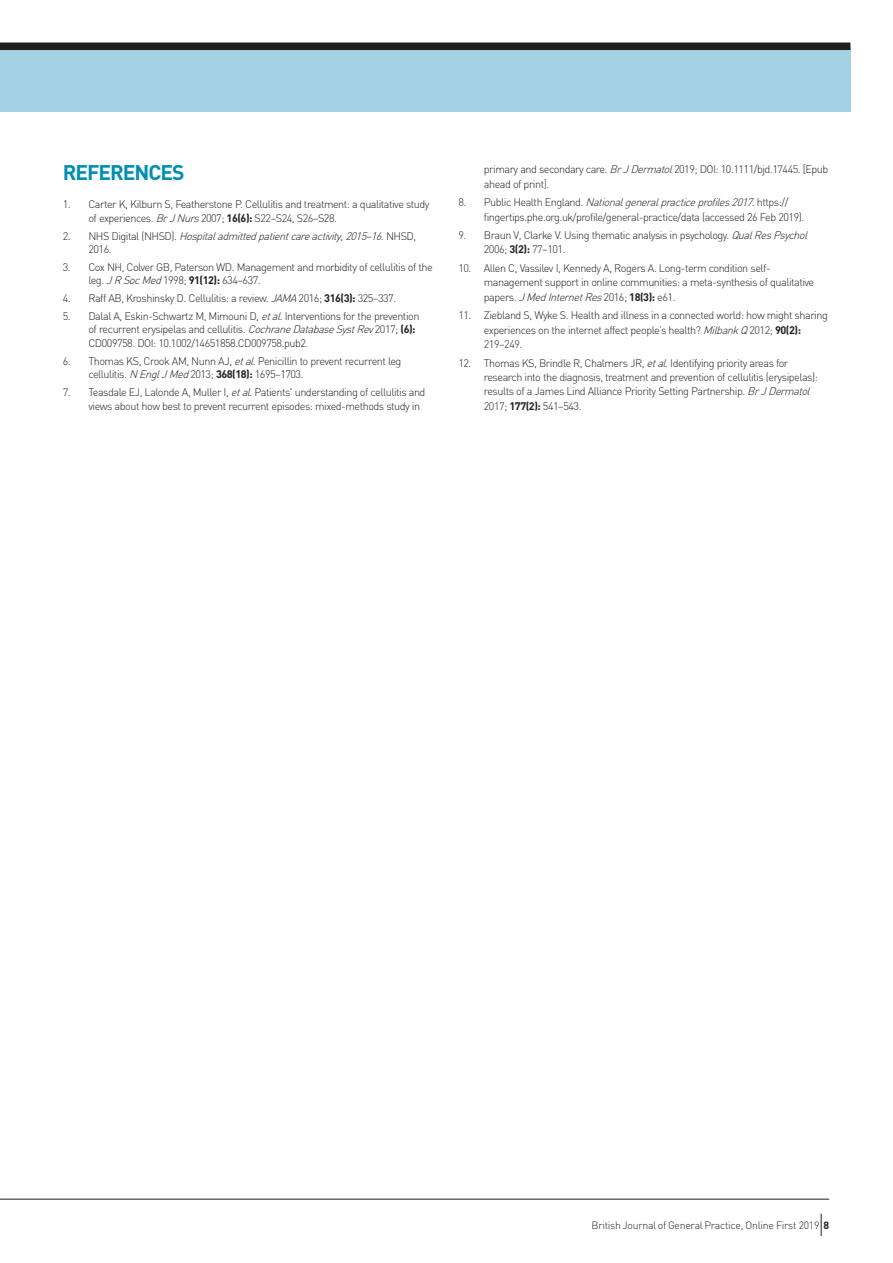
<style>
.page{position:relative;width:893px;height:1263px;background:#fff}
.page>*{position:absolute;margin:0;border:0;box-sizing:border-box;transform-origin:0 0}
.Reference_Head{font:700 21px "DIN";letter-spacing:-.05em;color:#008fb3}
.Reference_Copy{font:300 10.8px/14.4px "DIN";letter-spacing:-.045em;color:#231f20}
.Reference_Copy-2{font:italic 300 10.8px/13.5px "DIN";color:#231f20}
.t1{font:300 10.5px "DIN";letter-spacing:-.025em;color:#231f20}
.s1{font-style:italic}
.s2{font-weight:700}
.s3{font-style:normal}
</style>
<div class="page">
<div style="left:0;top:48px;width:850px;height:64px;background:#a2d2e3"></div>
<div style="left:0;top:43px;width:850px;height:7px;background:#231f20"></div>
<hr style="left:0;top:1199px;width:829px;height:1px;background:#231f20">
<svg style="left:821px;top:1213px;width:1px;height:23px"></svg>
<p class="Reference_Head" style="left:63px;top:159px;width:123px">REFERENCES</p>
<p class="Reference_Copy" style="left:88px;top:198px;width:343px;line-height:13.5px;text-indent:-26px">1. Carter K, Kilburn S, Featherstone P. Cellulitis and treatment: a qualitative study of experiences. <span class="s1">BrJNurs</span>2007; <span class="s2">16(6):</span> S22–S24, S26–S28.</p>
<p class="Reference_Copy-2" style="left:88px;top:229px;width:329px;text-indent:-26px"><span class="s3">2 . N H S D i g i t a l ( N H S D ) .</span> Hospitaladmittedpatientcareactivity,2015–16<span class="s3">. N H S D ,<br>2016.</span></p>
<p class="Reference_Copy" style="left:88px;top:260px;width:346px;line-height:13.5px;text-indent:-26px">3. Cox NH, Colver GB, Paterson WD. Management and morbidity of cellulitis of the leg. <span class="s1">JRSocMed</span>1998; <span class="s2">91(12):</span> 634–637.</p>
<p class="Reference_Copy" style="left:63px;top:291px;width:335px">4. Raff AB, Kroshinsky D. Cellulitis: a review. <span class="s1">JAMA</span>2016; <span class="s2">316(3):</span> 325–337.</p>
<p class="Reference_Copy" style="left:88px;top:309px;width:333px;line-height:13.5px;text-indent:-26px">5. Dalal A, Eskin-Schwartz M, Mimouni D, <span class="s1">etal</span>. Interventions for the prevention of recurrent erysipelas and cellulitis. <span class="s1">CochraneDatabaseSystRev</span>2017; <span class="s2">(6):<br></span>CD009758. DOI: 10.1002/14651858.CD009758.pub2.</p>
<p class="Reference_Copy" style="left:88px;top:354px;width:315px;line-height:13.5px;text-indent:-26px">6. Thomas KS, Crook AM, Nunn AJ, <span class="s1">etal</span>. Penicillin to prevent recurrent leg cellulitis. <span class="s1">N EnglJMed</span>2013; <span class="s2">368(18):</span> 1695–1703.</p>
<p class="Reference_Copy" style="left:88px;top:385px;width:339px;line-height:13.5px;text-indent:-26px">7. Teasdale EJ, Lalonde A, Muller I, <span class="s1">etal</span>. Patients' understanding of cellulitis and views about how best to prevent recurrent episodes: mixed-methods study in</p>
<p class="Reference_Copy" style="left:484px;top:162px;width:346px">primary and secondary care. <span class="s1">BrJDermatol</span>2019; DOI: 10.1111/bjd.17445. [Epub ahead of print].</p>
<p class="Reference_Copy" style="left:484px;top:195px;width:322px;text-indent:-26px">8 . P u b l i c H e a l t h E n g l a n d . <span class="s1">Nationalgeneralpracticeprofiles2017</span>. h t t p s : // fingertips.phe.org.uk/profile/general-practice/data (accessed 26 Feb 2019).</p>
<p class="Reference_Copy" style="left:484px;top:228px;width:328px;text-indent:-26px">9. Braun V, Clarke V. Using thematic analysis in psychology. <span class="s1">QualResPsychol<br></span>2006; <span class="s2">3(2):</span> 77–101.</p>
<p class="Reference_Copy" style="left:484px;top:261px;width:332px;text-indent:-26px">10. Allen C, Vassilev I, Kennedy A, Rogers A. Long-term condition self&shy;management support in online communities: a meta-synthesis of qualitative papers. <span class="s1">JMedInternetRes</span>2016; <span class="s2">18(3):</span> e61.</p>
<p class="Reference_Copy" style="left:484px;top:308px;width:346px;text-indent:-26px">11. Ziebland S, Wyke S. Health and illness in a connected world: how might sharing experiences on the internet affect people’s health? <span class="s1">MilbankQ</span>2012; <span class="s2">90(2):<br></span>219–249.</p>
<p class="Reference_Copy" style="left:484px;top:355px;width:336px;text-indent:-26px">12. Thomas KS, Brindle R, Chalmers JR, <span class="s1">etal</span>. Identifying priority areas for research into the diagnosis, treatment and prevention of cellulitis (erysipelas): results of a James Lind Alliance Priority Setting Partnership. <span class="s1">BrJDermatol </span>2017; <span class="s2">177(2):</span> 541–543.</p>
<p class="t1" style="left:592px;top:1218px;width:239px">British Journal of General Practice, Online First 2019 <span class="s2">8</span></p>
</div>
